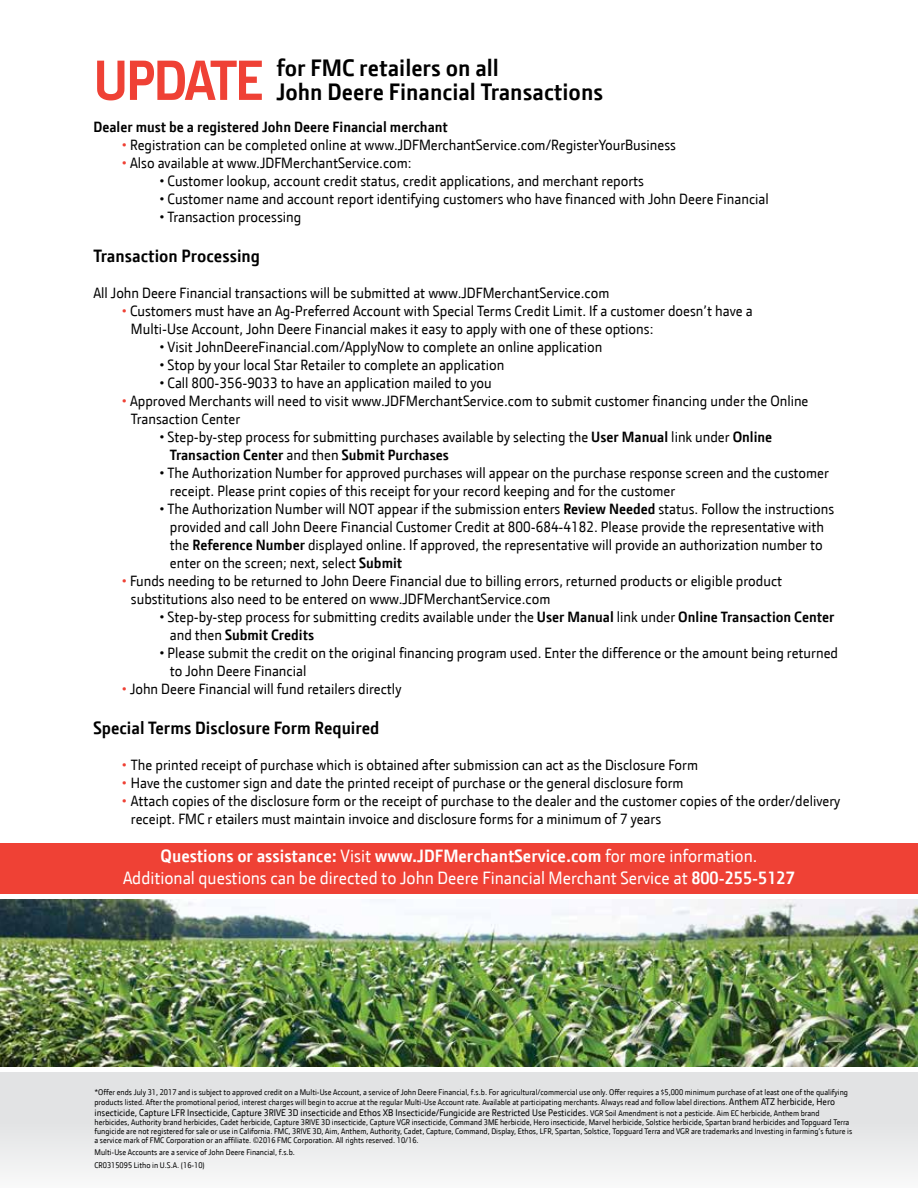
<style>
.page{position:relative;width:918px;height:1188px;background:#fff}
.page>*{position:absolute;margin:0;border:0;box-sizing:border-box;transform-origin:0 0}
.t1{font:700 57px "JD Sans";letter-spacing:-.04em;color:#ef4135}
.t2{font:700 24px/24px "JD Sans";color:#000}
.t3{font:18px/21.6px "JD Sans";color:#fff;text-align:center}
.t4{font:700 18px "JD Sans";color:#000}
.t5{font:15px/18px "JD Sans";color:#000}
.t6{font:700 15px "JD Sans";color:#000}
.t7{font:9.75px "JD Sans";color:#000}
.t8{font:8.25px/9px "JD Sans";color:#000}
.s1{color:#ef4135}
.s2{font-weight:700}
.s3{font-size:9.75px}
.s4{font-size:8.25px}
</style>
<div class="page">
<img style="left:0;top:900px;width:918px;height:166px">
<div style="left:0;top:1072px;width:918px;height:116px;background:linear-gradient(to bottom,#dcdddf,#f5f5f5)"></div>
<div style="left:0;top:843px;width:918px;height:50px;background:#ef4135"></div>
<h1 class="t1" style="left:93px;top:48px;width:171px">UPDATE</h1>
<h2 class="t2" style="left:276px;top:56px;width:328px">for FMC retailers on all<br>John Deere Financial Transactions</h2>
<p class="t6" style="left:93px;top:119px;width:356px">Dealer must be a registered John Deere Financial merchant</p>
<p class="t5" style="left:122px;top:136px;width:556px"><span class="s1">•</span> Registration can be completed online at www.JDFMerchantService.com/RegisterYourBusiness</p>
<p class="t5" style="left:122px;top:154px;width:291px"><span class="s1">•</span> Also available at www.JDFMerchantService.com:</p>
<p class="t5" style="left:159px;top:172px;width:486px">• Customer lookup, account credit status, credit applications, and merchant reports</p>
<p class="t5" style="left:159px;top:190px;width:611px">• Customer name and account report identifying customers who have financed with John Deere Financial</p>
<p class="t5" style="left:159px;top:208px;width:143px">• Transaction processing</p>
<p class="t4" style="left:93px;top:245px;width:168px">Transaction Processing</p>
<p class="t5" style="left:93px;top:284px;width:517px">All John Deere Financial transactions will be submitted at www.JDFMerchantService.com</p>
<p class="t5" style="left:131px;top:302px;width:623px;text-indent:-9px"><span class="s1">•</span> Customers must have an Ag-Preferred Account with Special Terms Credit Limit. If a customer doesn’t have a<br>Multi-Use Account, John Deere Financial makes it easy to apply with one of these options:</p>
<p class="t5" style="left:159px;top:338px;width:445px">• Visit JohnDeereFinancial.com/ApplyNow to complete an online application</p>
<p class="t5" style="left:159px;top:356px;width:346px">• Stop by your local Star Retailer to complete an application</p>
<p class="t5" style="left:159px;top:374px;width:334px">• Call 800-356-9033 to have an application mailed to you</p>
<p class="t5" style="left:131px;top:392px;width:679px;text-indent:-9px"><span class="s1">•</span> Approved Merchants will need to visit www.JDFMerchantService.com to submit customer financing under the Online<br>Transaction Center</p>
<p class="t5" style="left:170px;top:428px;width:604px;text-indent:-10px">• Step-by-step process for submitting purchases available by selecting the <span class="s2">User Manual</span> link under <span class="s2">Online<br>Transaction Center</span> and then <span class="s2">Submit Purchases</span></p>
<p class="t5" style="left:170px;top:464px;width:661px;text-indent:-10px">• The Authorization Number for approved purchases will appear on the purchase response screen and the customer receipt. Please print copies of this receipt for your record keeping and for the customer</p>
<p class="t5" style="left:170px;top:500px;width:666px;text-indent:-11px">• The Authorization Number will NOT appear if the submission enters <span class="s2">Review Needed</span> status. Follow the instructions provided and call John Deere Financial Customer Credit at 800-684-4182. Please provide the representative with the <span class="s2">Reference Number</span> displayed online. If approved, the representative will provide an authorization number to enter on the screen; next, select <span class="s2">Submit</span></p>
<p class="t5" style="left:131px;top:572px;width:653px;text-indent:-9px"><span class="s1">•</span> Funds needing to be returned to John Deere Financial due to billing errors, returned products or eligible product substitutions also need to be entered on www.JDFMerchantService.com</p>
<p class="t5" style="left:170px;top:608px;width:666px;text-indent:-10px">• Step-by-step process for submitting credits available under the <span class="s2">User Manual</span> link under <span class="s2">Online Transaction Center </span>and then <span class="s2">Submit Credits</span></p>
<p class="t5" style="left:170px;top:644px;width:670px;text-indent:-10px">• Please submit the credit on the original financing program used. Enter the difference or the amount being returned to John Deere Financial</p>
<p class="t5" style="left:122px;top:680px;width:281px"><span class="s1">•</span> John Deere Financial will fund retailers directly</p>
<p class="t4" style="left:93px;top:717px;width:288px">Special Terms Disclosure Form Required</p>
<p class="t5" style="left:122px;top:755px;width:578px"><span class="s1">•</span> The printed receipt of purchase which is obtained after submission can act as the Disclosure Form</p>
<p class="t5" style="left:122px;top:773px;width:563px"><span class="s1">•</span> Have the customer sign and date the printed receipt of purchase or the general disclosure form</p>
<p class="t5" style="left:131px;top:791px;width:711px;text-indent:-9px"><span class="s1">•</span> Attach copies of the disclosure form or the receipt of purchase to the dealer and the customer copies of the order/delivery receipt. FMC r etailers must maintain invoice and disclosure forms for a minimum of 7 years</p>
<p class="t3" style="left:123px;top:845px;width:673px"><span class="s2">Questions or assistance:</span> Visit <span class="s2">www.JDFMerchantService.com</span> for more information.<br>Additional questions can be directed to John Deere Financial Merchant Service at <span class="s2">800-255-5127</span></p>
<p class="t8" style="left:94px;top:1087px;width:755px;line-height:10.5px">*Offer ends July 31, 2017 and is subject to approved credit on a Multi-Use Account, a service of John Deere Financial, f.s.b. For agricultural/commercial use only. Offer requires a $5,000 minimum purchase of at least one of the qualifying products listed. After the promotional period, interest charges will begin to accrue at the regular Multi-Use Account rate. Available at participating merchants. Always read and follow label directions. <span class="s3">Anthem ATZ herbicide, Hero</span></p>
<p class="t7" style="left:94px;top:1107px;width:727px">insecticide, Capture LFR Insecticide, Capture 3RIVE 3D insecticide and Ethos XB Insecticide/Fungicide are Restricted Use Pesticides. <span class="s4">VGR Soil Amendment is not a pesticide. Aim EC herbicide, Anthem brand</span></p>
<p class="t8" style="left:94px;top:1117px;width:759px">herbicides, Authority brand herbicides, Cadet herbicide, Capture 3RIVE 3D insecticide, Capture VGR insecticide, Command 3ME herbicide, Hero insecticide, Marvel herbicide, Solstice herbicide, Spartan brand herbicides and Topguard Terra fungicide are not registered for sale or use in California. FMC, 3RIVE 3D, Aim, Anthem, Authority, Cadet, Capture, Command, Display, Ethos, LFR, Spartan, Solstice, Topguard Terra and VGR are trademarks and Investing in farming’s future is a service mark of FMC Corporation or an affiliate. ©2016 FMC Corporation. All rights reserved. 10/16.</p>
<p class="t8" style="left:94px;top:1146px;width:202px;line-height:12.5px">Multi-Use Accounts are a service of John Deere Financial, f.s.b.<br>CR0315095 Litho in U.S.A. (16-10)</p>
</div>
